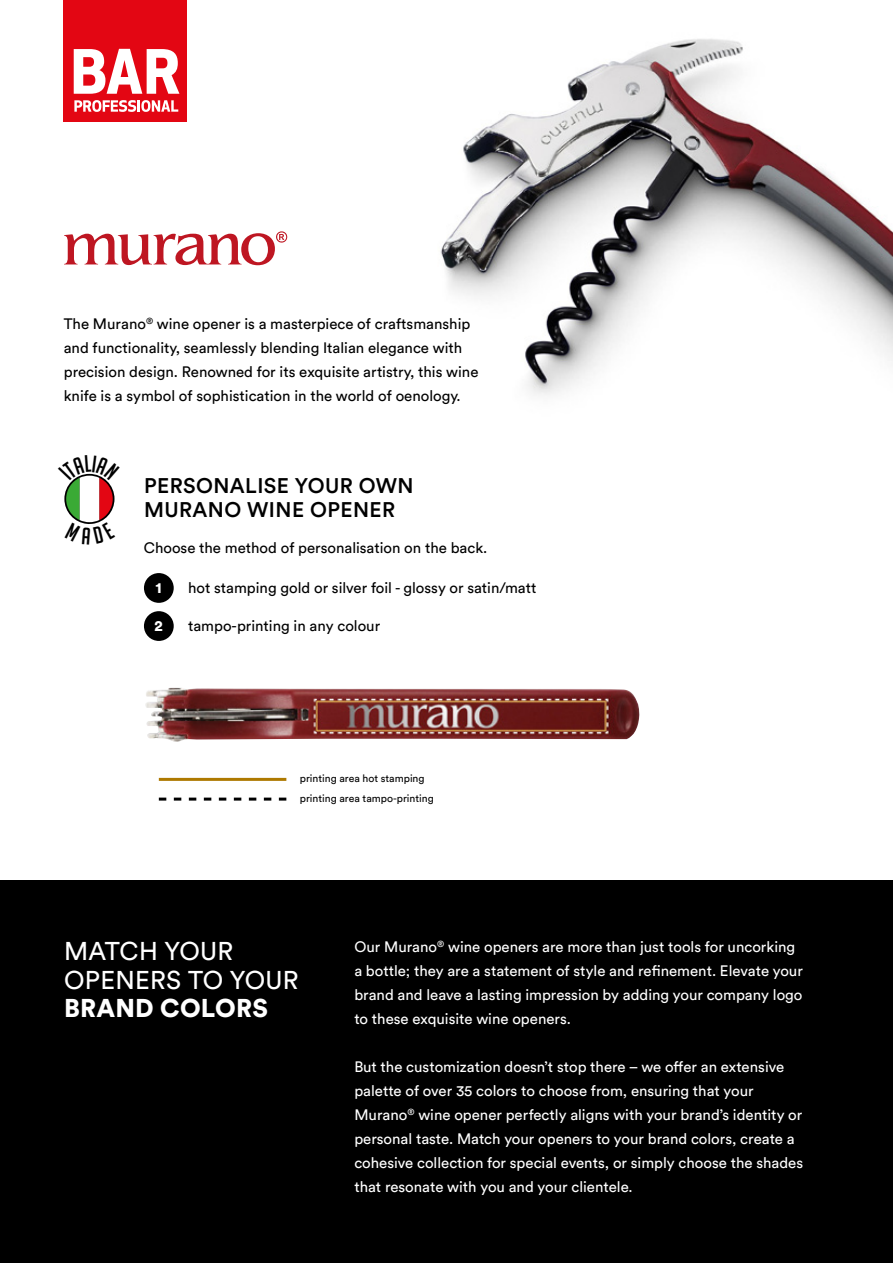
<style>
.page{position:relative;width:893px;height:1263px;background:#fff}
.page>*{position:absolute;margin:0;border:0;box-sizing:border-box;transform-origin:0 0}
.t1{font:25.5px/28.5px "Circular Std";letter-spacing:.01em;color:#fff}
.t2{font:900 25.5px "Circular Std";letter-spacing:.01em;color:#fff}
.t3{font:500 21px/24px "Circular Std";letter-spacing:.02em;color:#000}
.t4{font:15px/24px "Circular Std";color:#fff}
.t5{font:15px/24px "Circular Std";color:#000}
.t6{font:900 15px "Circular Std";color:#fff}
.t7{font:10.5px/20.1px "Circular Std";color:#000}
</style>
<div class="page">
<img style="left:440px;top:39px;width:453px;height:356px">
<div style="left:144px;top:573px;width:30px;height:30px;background:#000;border-radius:50%"></div>
<div style="left:144px;top:611px;width:30px;height:30px;background:#000;border-radius:50%"></div>
<div style="left:0;top:880px;width:893px;height:383px;background:#000"></div>
<div style="left:64px;top:0;width:123px;height:122px;background:#e30613"></div>
<svg style="left:74px;top:49px;width:105px;height:45px"></svg>
<svg style="left:74px;top:100px;width:104px;height:12px"></svg>
<svg style="left:64px;top:231px;width:223px;height:34px"></svg>
<img style="left:145px;top:687px;width:494px;height:55px">
<hr style="left:159px;top:778px;width:127px;height:3px;background:#ae7900">
<svg style="left:159px;top:798px;width:127px;height:3px"></svg>
<svg style="left:64px;top:473px;width:51px;height:51px"></svg>
<p class="t5" style="left:64px;top:313px;width:416px">The Murano<sup>®</sup> wine opener is a masterpiece of craftsmanship and functionality, seamlessly blending Italian elegance with precision design. Renowned for its exquisite artistry, this wine knife is a symbol of sophistication in the world of oenology.</p>
<h2 class="t3" style="left:144px;top:473px;width:271px">PERSONALISE YOUR OWN<br>MURANO WINE OPENER</h2>
<p class="t5" style="left:144px;top:536px;width:345px">Choose the method of personalisation on the back.</p>
<p class="t5" style="left:188px;top:576px;width:350px">hot stamping gold or silver foil - glossy or satin/matt</p>
<p class="t5" style="left:188px;top:615px;width:194px">tampo-printing in any colour</p>
<p class="t6" style="left:155px;top:579px;width:8px">1</p>
<p class="t6" style="left:154px;top:617px;width:10px">2</p>
<p class="t7" style="left:300px;top:769px;width:135px">printing area hot stamping printing area tampo-printing</p>
<h1 class="t1" style="left:64px;top:939px;width:236px">MATCH YOUR<br>OPENERS TO YOUR</h1>
<h1 class="t2" style="left:64px;top:994px;width:205px">BRAND COLORS</h1>
<p class="t4" style="left:354px;top:935px;width:450px">Our Murano<sup>®</sup> wine openers are more than just tools for uncorking a bottle; they are a statement of style and refinement. Elevate your brand and leave a lasting impression by adding your company logo to these exquisite wine openers.</p>
<p class="t4" style="left:354px;top:1054px;width:450px">But the customization doesn’t stop there – we offer an extensive palette of over 35 colors to choose from, ensuring that your Murano<sup>®</sup> wine opener perfectly aligns with your brand’s identity or personal taste. Match your openers to your brand colors, create a cohesive collection for special events, or simply choose the shades that resonate with you and your clientele.</p>
</div>
